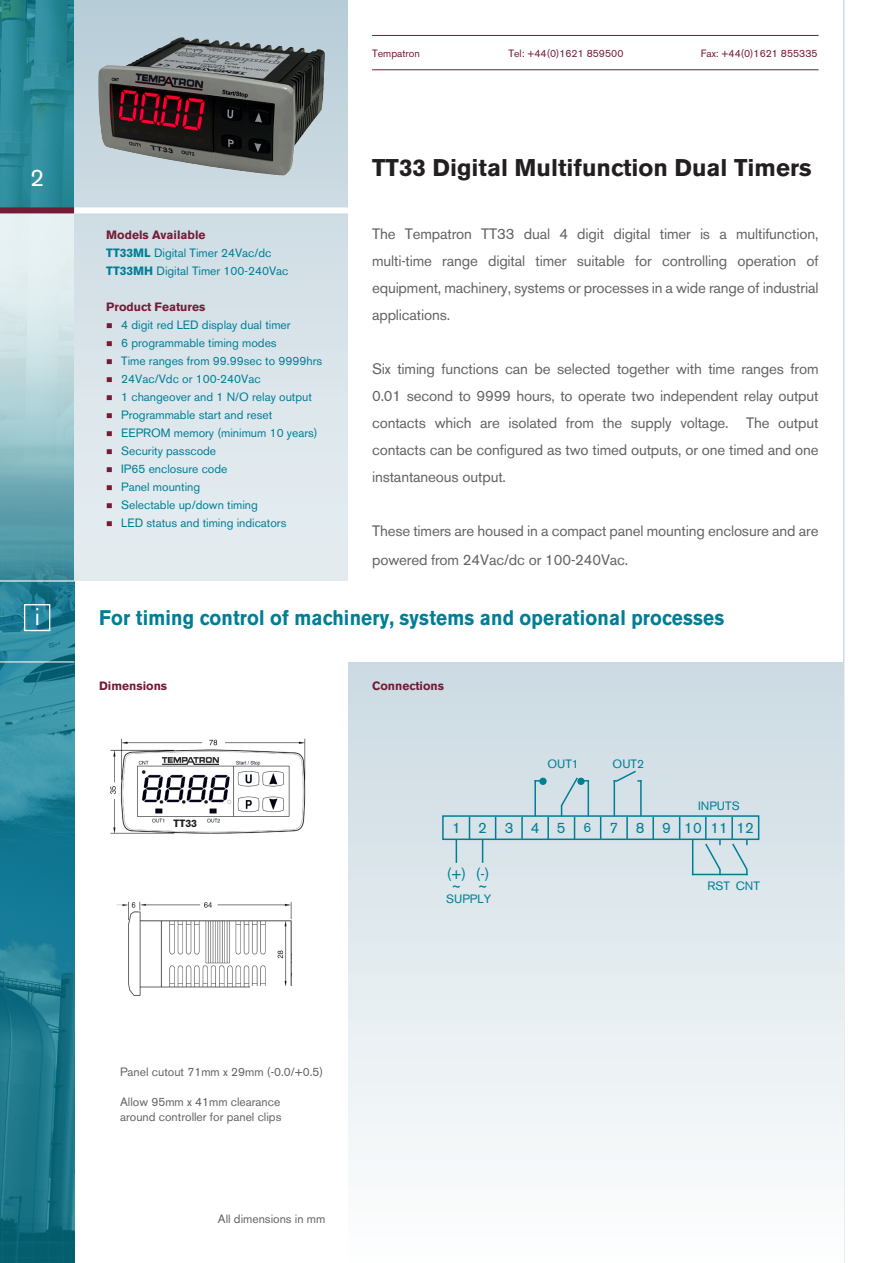
<style>
.page{position:relative;width:893px;height:1263px;background:#fff}
.page>*{position:absolute;margin:0;border:0;box-sizing:border-box;transform-origin:0 0}
.Product__title{font:700 24px "Akzidenz Grotesk BE";color:#231f20}
.t1{font:24px "Akzidenz Grotesk BE";color:#fff}
.Diagram__title{font:700 21px "Akzidenz Grotesk BE";letter-spacing:.01em;color:#007e96;scale:.9 1}
.Product__overview{font:15px/27px "Akzidenz Grotesk BE";letter-spacing:-.01em;color:#636366;text-align:justify}
.t2{font:15px "Akzidenz Grotesk BE";color:#007e96}
.t3{font:13.5px "Akzidenz Grotesk BE";color:#007e96}
.Timer_Product__featu{font:12px "Akzidenz Grotesk BE";color:#007e96}
.Product__title-2{font:12px/15px "Akzidenz Grotesk BE";color:#636366}
.Product__features-ti{font:700 12px "Akzidenz Grotesk BE";color:#751b36}
.Timer_Product__featu-2{font:700 12px "Akzidenz Grotesk BE";color:#751b36}
.Diagram__title-2{font:700 12px "Akzidenz Grotesk BE";color:#751b36}
.Specification__title{font:700 12px "Akzidenz Grotesk BE";color:#751b36}
.t4{font:10.5px "Akzidenz Grotesk BE";color:#751b36}
.t5{font:700 10.5px "Akzidenz Grotesk BE";color:#231f20}
.s1{font-weight:700}
</style>
<div class="page">
<svg style="left:0;top:0;width:74px;height:1263px"></svg>
<img style="left:0;top:213px;width:74px;height:353px">
<div style="left:0;top:207px;width:74px;height:6px;background:#751b36"></div>
<div style="left:74px;top:0;width:273px;height:581px;background:linear-gradient(to bottom,#bbcfd9,#e9eff2)"></div>
<div style="left:74px;top:207px;width:298px;height:6px;background:#fff"></div>
<hr style="left:843px;top:0;width:1px;height:1263px;background:#b3cad5">
<hr style="left:372px;top:69px;width:447px;height:1px;background:#751b36">
<hr style="left:372px;top:35px;width:447px;height:1px;background:#751b36">
<div style="left:0;top:566px;width:83px;height:22px;background:#231f20;opacity:.6"></div>
<hr style="left:0;top:580px;width:74px;height:1px;background:#fff">
<hr style="left:0;top:661px;width:74px;height:1px;background:#fff">
<div style="left:24px;top:604px;width:26px;height:27px;border:1px solid #fff"></div>
<div style="left:349px;top:663px;width:494px;height:600px;background:linear-gradient(to bottom,#cad9e2,#fdfefe)"></div>
<svg style="left:107px;top:323px;width:5px;height:5px"></svg>
<svg style="left:107px;top:341px;width:5px;height:5px"></svg>
<svg style="left:107px;top:359px;width:5px;height:5px"></svg>
<svg style="left:107px;top:377px;width:5px;height:5px"></svg>
<svg style="left:107px;top:395px;width:5px;height:5px"></svg>
<svg style="left:107px;top:413px;width:5px;height:5px"></svg>
<svg style="left:107px;top:431px;width:5px;height:5px"></svg>
<svg style="left:107px;top:449px;width:5px;height:5px"></svg>
<svg style="left:107px;top:467px;width:5px;height:5px"></svg>
<svg style="left:107px;top:485px;width:5px;height:5px"></svg>
<svg style="left:107px;top:503px;width:5px;height:5px"></svg>
<svg style="left:107px;top:521px;width:5px;height:5px"></svg>
<img style="left:110px;top:738px;width:196px;height:96px">
<div style="left:174px;top:818px;width:24px;height:10px;background:#fff"></div>
<div style="left:162px;top:754px;width:72px;height:10px;background:#fff"></div>
<img style="left:163px;top:757px;width:55px;height:7px">
<img style="left:116px;top:901px;width:175px;height:95px">
<div style="left:250px;top:987px;width:42px;height:14px;background:#fff"></div>
<div style="left:442px;top:815px;width:317px;height:25px;border:2px solid #007e96"></div>
<hr style="left:652px;top:817px;width:2px;height:22px;background:#007e96">
<hr style="left:626px;top:817px;width:2px;height:22px;background:#007e96">
<svg style="left:679px;top:817px;width:1px;height:22px"></svg>
<hr style="left:614px;top:780px;width:1px;height:36px;background:#007e96">
<hr style="left:640px;top:780px;width:2px;height:36px;background:#007e96">
<hr style="left:534px;top:780px;width:2px;height:36px;background:#007e96">
<svg style="left:534px;top:778px;width:12px;height:6px"></svg>
<div style="left:539px;top:778px;width:8px;height:7px;border:2px solid #007e96;border-radius:50%"></div>
<svg style="left:600px;top:817px;width:1px;height:22px"></svg>
<svg style="left:559px;top:776px;width:30px;height:63px"></svg>
<hr style="left:547px;top:817px;width:2px;height:22px;background:#007e96">
<hr style="left:521px;top:817px;width:2px;height:22px;background:#007e96">
<svg style="left:495px;top:817px;width:1px;height:22px"></svg>
<svg style="left:469px;top:817px;width:1px;height:22px"></svg>
<hr style="left:731px;top:817px;width:2px;height:22px;background:#007e96">
<svg style="left:456px;top:839px;width:1px;height:24px"></svg>
<svg style="left:482px;top:839px;width:1px;height:24px"></svg>
<hr style="left:692px;top:839px;width:1px;height:36px;background:#007e96">
<hr style="left:692px;top:874px;width:56px;height:1px;background:#007e96">
<svg style="left:731px;top:839px;width:18px;height:36px"></svg>
<svg style="left:704px;top:817px;width:18px;height:57px"></svg>
<svg style="left:613px;top:769px;width:29px;height:14px"></svg>
<img style="left:90px;top:34px;width:240px;height:148px">
<svg style="left:32px;top:170px;width:11px;height:16px"></svg>
<p class="t1" style="left:35px;top:603px;width:6px">i</p>
<p class="t4" style="left:372px;top:47px;width:49px">Tempatron</p>
<p class="t4" style="left:508px;top:47px;width:117px">Tel: +44(0)1621 859500</p>
<p class="t4" style="left:701px;top:47px;width:118px">Fax: +44(0)1621 855335</p>
<p class="Product__features-ti" style="left:106px;top:228px;width:101px">Models Available</p>
<p class="Timer_Product__featu" style="left:106px;top:246px;width:167px"><span class="s1">TT33ML</span> Digital Timer 24Vac/dc</p>
<p class="Timer_Product__featu" style="left:106px;top:264px;width:184px"><span class="s1">TT33MH</span> Digital Timer 100-240Vac</p>
<p class="Timer_Product__featu-2" style="left:106px;top:300px;width:100px">Product Features</p>
<p class="Timer_Product__featu" style="left:121px;top:318px;width:171px">4 digit red LED display dual timer</p>
<p class="Timer_Product__featu" style="left:121px;top:336px;width:157px">6 programmable timing modes</p>
<p class="Timer_Product__featu" style="left:121px;top:354px;width:203px">Time ranges from 99.99sec to 9999hrs</p>
<p class="Timer_Product__featu" style="left:106px;top:372px;width:156px">24Vac/Vdc or 100-240Vac</p>
<p class="Timer_Product__featu" style="left:121px;top:390px;width:192px">1 changeover and 1 N/O relay output</p>
<p class="Timer_Product__featu" style="left:121px;top:408px;width:153px">Programmable start and reset</p>
<p class="Timer_Product__featu" style="left:121px;top:426px;width:198px">EEPROM memory (minimum 10 years)</p>
<p class="Timer_Product__featu" style="left:121px;top:444px;width:97px">Security passcode</p>
<p class="Timer_Product__featu" style="left:121px;top:462px;width:108px">IP65 enclosure code</p>
<p class="Timer_Product__featu" style="left:121px;top:480px;width:81px">Panel mounting</p>
<p class="Timer_Product__featu" style="left:121px;top:498px;width:138px">Selectable up/down timing</p>
<p class="Timer_Product__featu" style="left:121px;top:516px;width:167px">LED status and timing indicators</p>
<p class="Product__title" style="left:372px;top:154px;width:441px">TT33 Digital Multifunction Dual Timers</p>
<p class="Product__overview" style="left:372px;top:221px;width:448px">The Tempatron TT33 dual 4 digit digital timer is a multifunction, multi-time range digital timer suitable for controlling operation of equipment, machinery, systems or processes in a wide range of industrial applications.</p>
<p class="Product__overview" style="left:372px;top:356px;width:448px">Six timing functions can be selected together with time ranges from 0.01 second to 9999 hours, to operate two independent relay output contacts which are isolated from the supply voltage. The output contacts can be configured as two timed outputs, or one timed and one instantaneous output.</p>
<p class="Product__overview" style="left:372px;top:517px;width:448px;line-height:28.2px">These timers are housed in a compact panel mounting enclosure and are powered from 24Vac/dc or 100-240Vac.</p>
<p class="Diagram__title" style="left:99px;top:605px;width:696px">For timing control of machinery, systems and operational processes</p>
<p class="Specification__title" style="left:99px;top:679px;width:70px">Dimensions</p>
<p class="Diagram__title-2" style="left:372px;top:679px;width:74px">Connections</p>
<p class="Timer_Product__featu" style="left:547px;top:756px;width:33px">OUT1</p>
<p class="Timer_Product__featu" style="left:613px;top:756px;width:31px">OUT2</p>
<p class="Timer_Product__featu" style="left:698px;top:798px;width:43px">INPUTS</p>
<p class="t5" style="left:174px;top:817px;width:25px">TT33</p>
<p class="t2" style="left:452px;top:818px;width:10px">1</p>
<p class="t2" style="left:478px;top:818px;width:8px">2</p>
<p class="t2" style="left:505px;top:818px;width:10px">3</p>
<p class="t2" style="left:531px;top:818px;width:10px">4</p>
<p class="t2" style="left:557px;top:818px;width:10px">5</p>
<p class="t3" style="left:584px;top:819px;width:9px">6</p>
<p class="t2" style="left:610px;top:818px;width:10px">7</p>
<p class="t2" style="left:636px;top:818px;width:10px">8</p>
<p class="t2" style="left:662px;top:818px;width:10px">9</p>
<p class="t2" style="left:684px;top:818px;width:19px">10</p>
<p class="t2" style="left:710px;top:818px;width:19px">11</p>
<p class="t2" style="left:736px;top:818px;width:17px">12</p>
<p class="t2" style="left:476px;top:864px;width:15px">(-)</p>
<p class="t2" style="left:478px;top:876px;width:12px">~</p>
<p class="Timer_Product__featu" style="left:446px;top:891px;width:47px">SUPPLY</p>
<p class="t2" style="left:447px;top:864px;width:21px">(+)</p>
<p class="t2" style="left:452px;top:876px;width:12px">~</p>
<p class="Timer_Product__featu" style="left:707px;top:878px;width:24px">RST</p>
<p class="Timer_Product__featu" style="left:736px;top:878px;width:25px">CNT</p>
<p class="Product__title-2" style="left:120px;top:1064px;width:205px">Panel cutout 71mm x 29mm (-0.0/+0.5)</p>
<p class="Product__title-2" style="left:120px;top:1094px;width:163px">Allow 95mm x 41mm clearance around controller for panel clips</p>
<p class="Product__title-2" style="left:218px;top:1211px;width:109px">All dimensions in mm</p>
</div>
